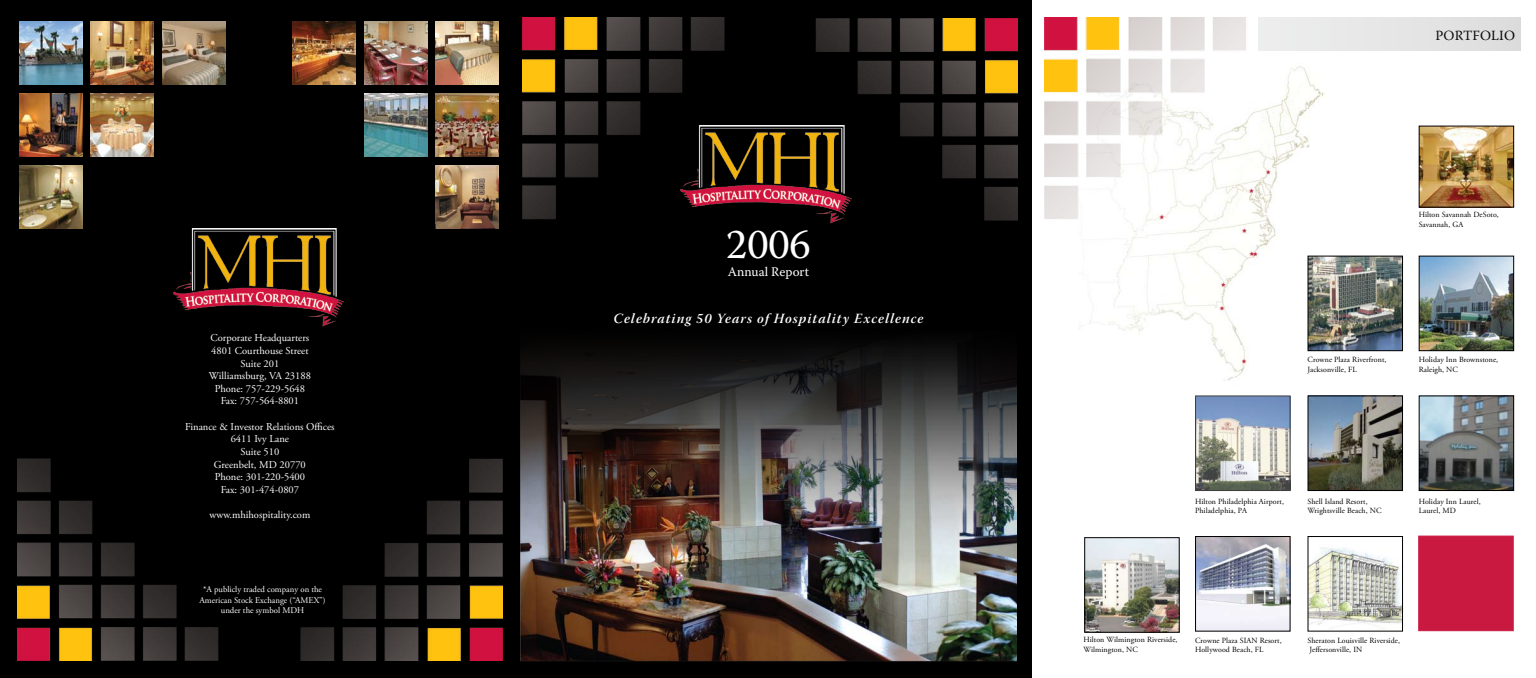
<style>
.page{position:relative;width:1536px;height:678px;background:#fff}
.page>*{position:absolute;margin:0;border:0;box-sizing:border-box;transform-origin:0 0}
.t1{font:42px "Warnock Pro";color:#fff}
.t2{font:14px "Warnock Pro Semibold It Subh";letter-spacing:.075em;color:#fff}
.t3{font:14px "Warnock Pro";letter-spacing:.005em;color:#000}
.t4{font:13.12px "Warnock Pro";color:#fff}
.t5{font:10.5px/12.6px "Adobe Garamond Pro";color:#fff;text-align:center}
.t6{font:8.75px/10.5px "Adobe Garamond Pro";color:#fff;text-align:center}
.t7{font:7.88px/9.5px "Adobe Garamond Pro";letter-spacing:.01em;color:#000}
</style>
<div class="page">
<div style="left:0;top:0;width:1031px;height:677px;background:#000"></div>
<img style="left:1090px;top:66px;width:242px;height:314px">
<img style="left:1309px;top:547px;width:92px;height:82px">
<div style="left:1307px;top:536px;width:96px;height:95px;border:1px solid #000"></div>
<img style="left:1197px;top:538px;width:91px;height:91px">
<div style="left:1195px;top:536px;width:95px;height:95px;border:1px solid #000"></div>
<img style="left:1420px;top:397px;width:92px;height:91px">
<div style="left:1418px;top:395px;width:96px;height:95px;border:1px solid #000"></div>
<img style="left:1420px;top:257px;width:92px;height:92px">
<div style="left:1418px;top:255px;width:96px;height:96px;border:1px solid #000"></div>
<img style="left:1086px;top:539px;width:91px;height:91px">
<div style="left:1084px;top:537px;width:95px;height:95px;border:1px solid #000"></div>
<img style="left:1197px;top:397px;width:91px;height:91px">
<img style="left:1309px;top:397px;width:92px;height:91px">
<div style="left:1307px;top:395px;width:96px;height:95px;border:1px solid #000"></div>
<img style="left:1309px;top:257px;width:92px;height:92px">
<div style="left:1307px;top:255px;width:96px;height:96px;border:1px solid #000"></div>
<img style="left:1420px;top:128px;width:92px;height:77px">
<div style="left:1418px;top:126px;width:96px;height:81px;border:1px solid #000"></div>
<img style="left:738px;top:125px;width:56px;height:79px">
<div style="left:1258px;top:18px;width:262px;height:33px;background:#e6e6e6"></div>
<div style="left:1418px;top:535px;width:95px;height:95px;background:#ca1941;border:1px solid #ca1941"></div>
<img style="left:19px;top:93px;width:63px;height:63px">
<img style="left:91px;top:22px;width:63px;height:63px">
<img style="left:19px;top:22px;width:63px;height:63px">
<img style="left:162px;top:22px;width:63px;height:63px">
<img style="left:19px;top:165px;width:63px;height:63px">
<img style="left:91px;top:93px;width:63px;height:63px">
<img style="left:364px;top:93px;width:63px;height:63px">
<img style="left:364px;top:22px;width:63px;height:63px">
<img style="left:436px;top:93px;width:63px;height:63px">
<img style="left:436px;top:22px;width:63px;height:63px">
<img style="left:293px;top:22px;width:63px;height:63px">
<img style="left:436px;top:165px;width:63px;height:63px">
<img style="left:173px;top:228px;width:171px;height:99px">
<img style="left:794px;top:18px;width:223px;height:206px">
<img style="left:520px;top:344px;width:497px;height:318px">
<img style="left:300px;top:458px;width:202px;height:202px">
<img style="left:17px;top:458px;width:202px;height:202px">
<img style="left:522px;top:18px;width:216px;height:202px">
<img style="left:1045px;top:18px;width:215px;height:223px">
<h3 class="t5" style="left:209px;top:332px;width:104px">Corporate Headquarters<br>4801 Courthouse Street<br>Suite 201<br>Williamsburg, VA 23188<br>Phone: 757-229-5648<br>Fax: 757-564-8801</h3>
<h3 class="t5" style="left:185px;top:420px;width:151px">Finance &amp; Investor Relations Offices<br>6411 Ivy Lane<br>Suite 510<br>Greenbelt, MD 20770<br>Phone: 301-220-5400<br>Fax: 301-474-0807</h3>
<h3 class="t5" style="left:209px;top:508px;width:102px">www.mhihospitality.com</h3>
<p class="t6" style="left:199px;top:584px;width:128px">*A publicly traded company on the<br>American Stock Exchange (“AMEX”) under the symbol MDH</p>
<h1 class="t1" style="left:726px;top:218px;width:86px">2006</h1>
<h3 class="t4" style="left:728px;top:263px;width:83px">Annual Report</h3>
<h2 class="t2" style="left:613px;top:310px;width:311px">Celebrating 50 Years of Hospitality Excellence</h2>
<h2 class="t3" style="left:1435px;top:27px;width:81px">PORTFOLIO</h2>
<p class="t7" style="left:1418px;top:210px;width:82px">Hilton Savannah DeSoto,<br>Savannah, GA</p>
<p class="t7" style="left:1307px;top:355px;width:80px">Crowne Plaza Riverfront,<br>Jacksonville, FL</p>
<p class="t7" style="left:1418px;top:355px;width:81px">Holiday Inn Brownstone,<br>Raleigh, NC</p>
<p class="t7" style="left:1195px;top:496px;width:90px">Hilton Philadelphia Airport,<br>Philadelphia, PA</p>
<p class="t7" style="left:1307px;top:496px;width:75px">Shell Island Resort,<br>Wrightsville Beach, NC</p>
<p class="t7" style="left:1418px;top:496px;width:63px">Holiday Inn Laurel,<br>Laurel, MD</p>
<p class="t7" style="left:1083px;top:634px;width:96px">Hilton Wilmington Riverside,<br>Wilmington, NC</p>
<p class="t7" style="left:1307px;top:635px;width:94px">Sheraton Louisville Riverside,<br>Jeffersonville, IN</p>
<p class="t7" style="left:1195px;top:635px;width:88px">Crowne Plaza SIAN Resort,<br>Hollywood Beach, FL</p>
</div>
